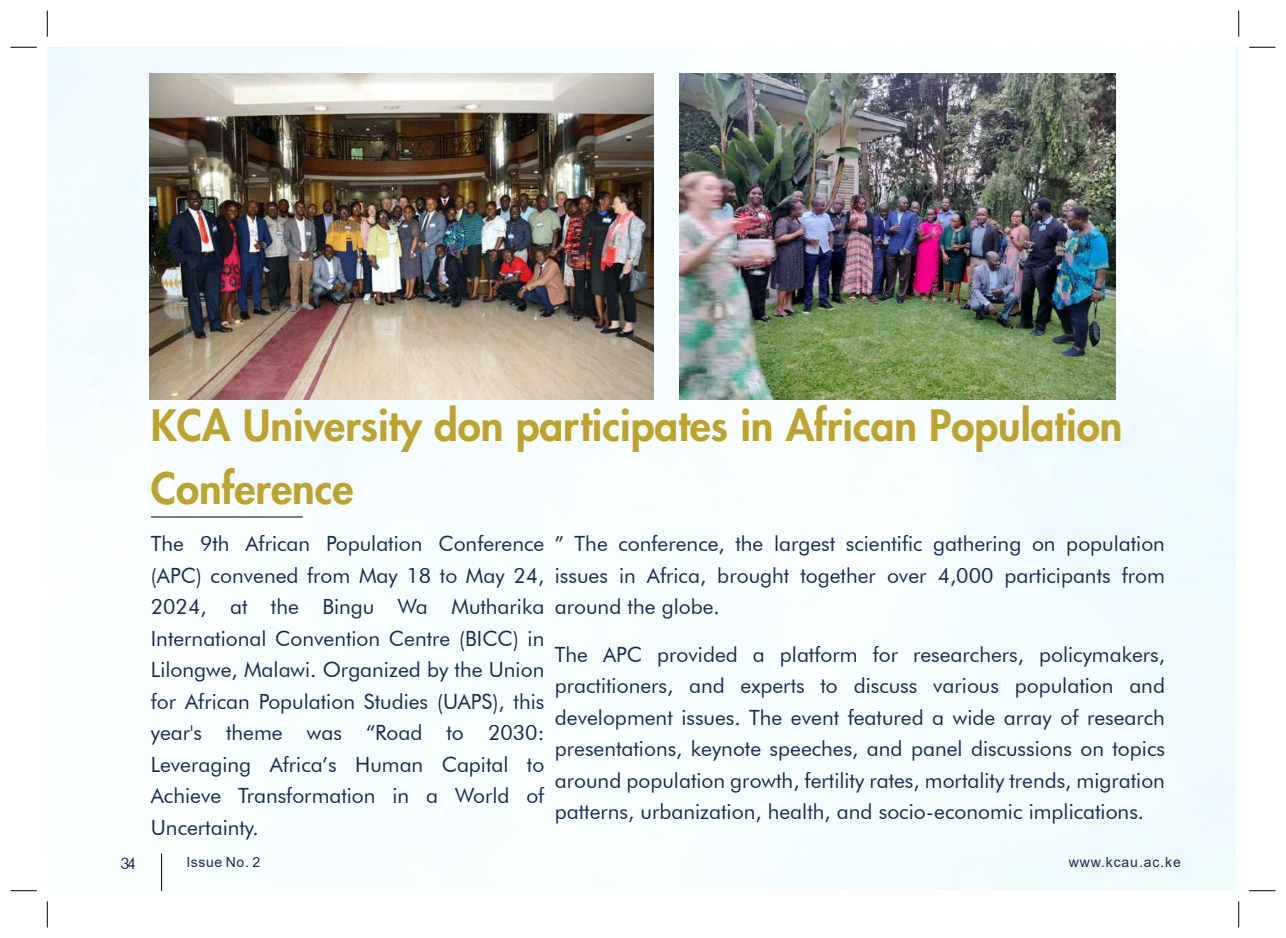
<style>
.page{position:relative;width:1286px;height:938px;background:#fff}
.page>*{position:absolute;margin:0;border:0;box-sizing:border-box;transform-origin:0 0}
.t1{font:800 42px/63px "Futura Std";color:#bca330}
.t2{font:21px/31.5px "Futura BT";color:#192b57;text-align:justify}
.t3{font:15.75px "Futura BT";color:#192b57}
.t4{font:14px "Arial";letter-spacing:.065em;color:#192b57}
</style>
<div class="page">
<img style="left:47px;top:47px;width:1191px;height:844px">
<img style="left:149px;top:73px;width:504px;height:327px">
<img style="left:679px;top:73px;width:436px;height:327px">
<hr style="left:151px;top:517px;width:152px;height:1px;background:#000">
<hr style="left:161px;top:853px;width:1px;height:38px;background:#000">
<svg style="left:10px;top:47px;width:27px;height:1px"></svg>
<svg style="left:47px;top:10px;width:1px;height:27px"></svg>
<svg style="left:1238px;top:10px;width:1px;height:27px"></svg>
<svg style="left:1249px;top:47px;width:26px;height:1px"></svg>
<svg style="left:10px;top:890px;width:27px;height:1px"></svg>
<svg style="left:47px;top:901px;width:1px;height:26px"></svg>
<svg style="left:1249px;top:890px;width:26px;height:1px"></svg>
<svg style="left:1238px;top:901px;width:1px;height:26px"></svg>
<h1 class="t1" style="left:151px;top:396px;width:972px">KCA University don participates in African Population<br>Conference</h1>
<p class="t2" style="left:554px;top:530px;width:611px">” The conference, the largest scientific gathering on population issues in Africa, brought together over 4,000 participants from around the globe.</p>
<p class="t2" style="left:554px;top:640px;width:611px">The APC provided a platform for researchers, policymakers, practitioners, and experts to discuss various population and development issues. The event featured a wide array of research presentations, keynote speeches, and panel discussions on topics around population growth, fertility rates, mortality trends, migration patterns, urbanization, health, and socio-economic implications.</p>
<p class="t2" style="left:151px;top:530px;width:395px">The 9th African Population Conference (APC) convened from May 18 to May 24, 2024, at the Bingu Wa Mutharika International Convention Centre (BICC) in Lilongwe, Malawi. Organized by the Union for African Population Studies (UAPS), this year's theme was “Road to 2030:<br>Leveraging Africa’s Human Capital to Achieve Transformation in a World of Uncertainty.</p>
<p class="t3" style="left:121px;top:857px;width:17px">34</p>
<p class="t4" style="left:186px;top:857px;width:75px">Issue No. 2</p>
<p class="t4" style="left:1068px;top:857px;width:113px">www.kcau.ac.ke</p>
</div>
